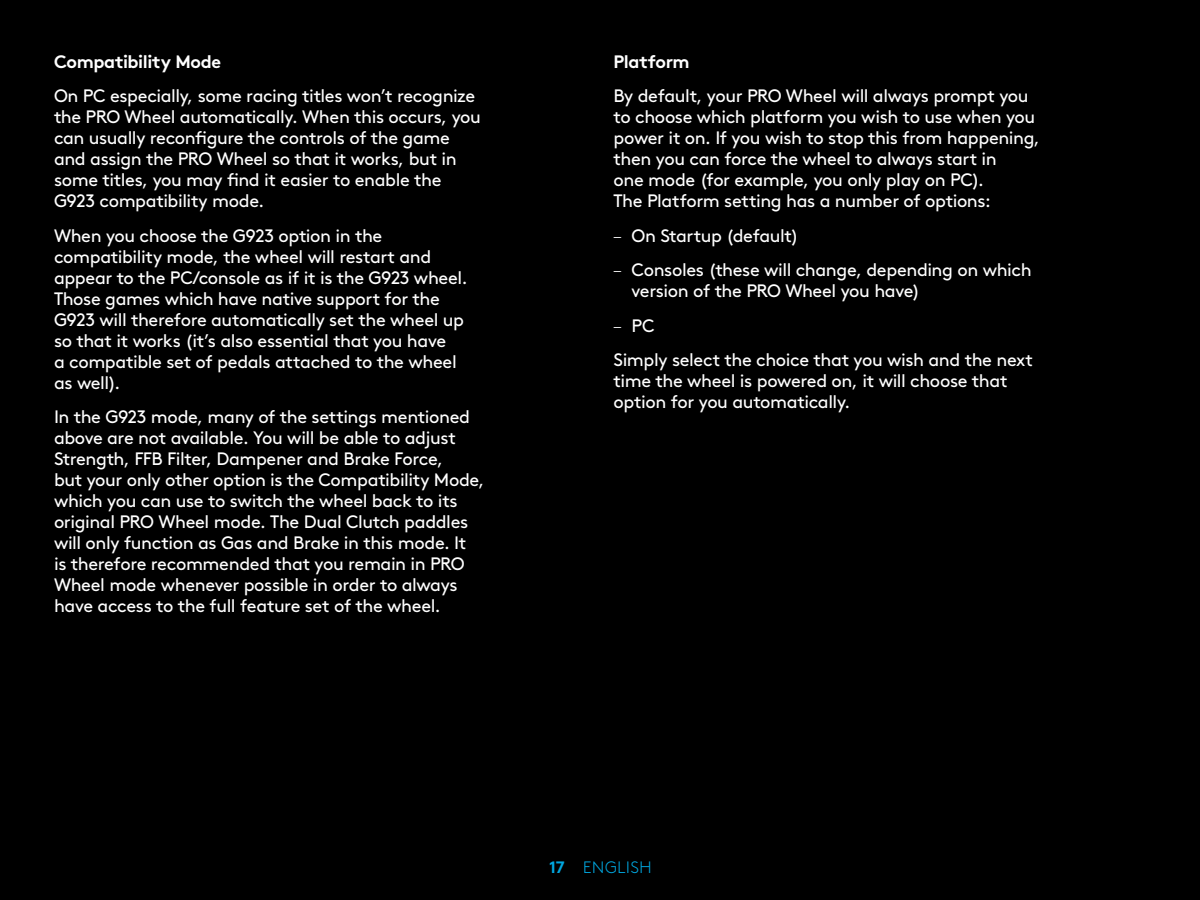
<style>
.page{position:relative;width:1200px;height:900px;background:#000}
.page>*{position:absolute;margin:0;border:0;box-sizing:border-box;transform-origin:0 0}
.Numbered_list{font:18px/21px "Brown Pro Regular Alt";letter-spacing:-.02em;color:#fff}
.Numbered_list-2{font:18px "Brown Pro Bold Alt";letter-spacing:-.02em;color:#fff}
.t1{font:300 16.5px "Brown Logitech Pan";letter-spacing:.01em;color:#00a7e0}
.s1{font-family:"Brown Pro";font-weight:300}
.s2{font-weight:700}
</style>
<div class="page">
<p class="Numbered_list-2" style="left:54px;top:47px;width:169px">Compatibility Mode</p>
<p class="Numbered_list" style="left:54px;top:84px;width:429px">On PC especially, some racing titles won’t recognize the PRO Wheel automatically. When this occurs, you can usually reconfigure the controls of the game and assign the PRO Wheel so that it works, but in some titles, you may find it easier to enable the G923 compatibility mode.</p>
<p class="Numbered_list" style="left:54px;top:223px;width:412px">When you choose the G923 option in the compatibility mode, the wheel will restart and appear to the PC/console as if it is the G923 wheel.<br>Those games which have native support for the G923 will therefore automatically set the wheel up so that it works (it’s also essential that you have<br>a compatible set of pedals attached to the wheel as well).</p>
<p class="Numbered_list" style="left:54px;top:405px;width:432px">In the G923 mode, many of the settings mentioned above are not available. You will be able to adjust Strength, FFB Filter, Dampener and Brake Force,<br>but your only other option is the Compatibility Mode, which you can use to switch the wheel back to its original PRO Wheel mode. The Dual Clutch paddles will only function as Gas and Brake in this mode. It<br>is therefore recommended that you remain in PRO Wheel mode whenever possible in order to always have access to the full feature set of the wheel.</p>
<p class="Numbered_list-2" style="left:614px;top:47px;width:78px">Platform</p>
<p class="Numbered_list" style="left:614px;top:84px;width:428px">By default, your PRO Wheel will always prompt you to choose which platform you wish to use when you power it on. If you wish to stop this from happening, then you can force the wheel to always start in<br>one mode (for example, you only play on PC).<br>The Platform setting has a number of options:</p>
<p class="Numbered_list" style="left:614px;top:223px;width:187px"><span class="s1">–</span> On Startup (default)</p>
<p class="Numbered_list" style="left:632px;top:258px;width:402px;text-indent:-18px"><span class="s1">–</span> Consoles (these will change, depending on which version of the PRO Wheel you have)</p>
<p class="Numbered_list" style="left:614px;top:313px;width:42px"><span class="s1">–</span> PC</p>
<p class="Numbered_list" style="left:614px;top:348px;width:421px">Simply select the choice that you wish and the next time the wheel is powered on, it will choose that option for you automatically.</p>
<p class="t1" style="left:550px;top:856px;width:104px"><span class="s2">17</span> ENGLISH</p>
</div>
